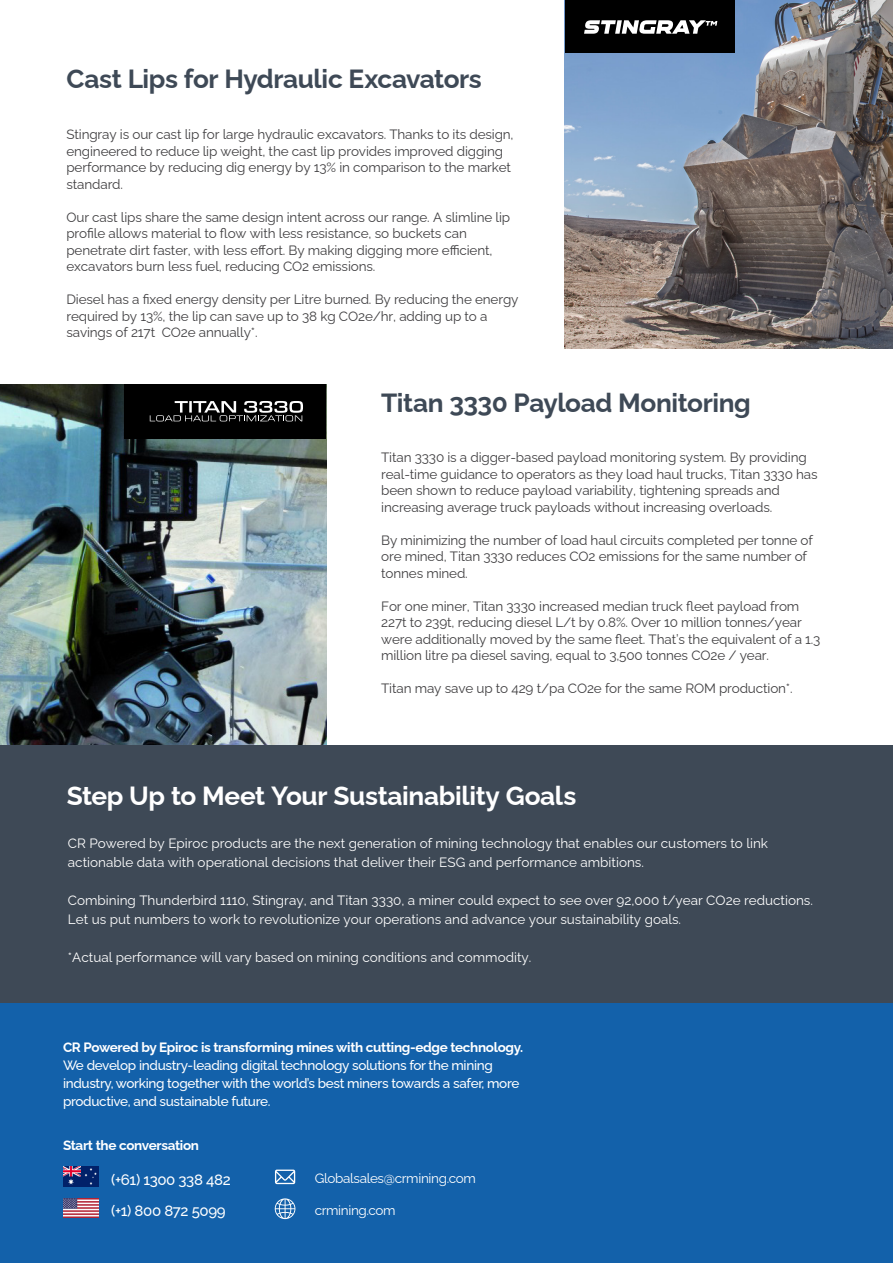
<style>
.page{position:relative;width:893px;height:1263px;background:#fff}
.page>*{position:absolute;margin:0;border:0;box-sizing:border-box;transform-origin:0 0}
.t1{font:700 26.25px "Raleway";letter-spacing:-.015em;color:#3e4956}
.t2{font:700 26.25px "Raleway";letter-spacing:-.015em;color:#fff}
.t3{font:500 15px "Raleway";letter-spacing:-.025em;color:#fff}
.t4{font:13.5px/16.5px "Raleway";letter-spacing:-.01em;color:#414042}
.t5{font:13.5px/18.9px "Raleway";color:#fff}
.t6{font:500 13.5px/18px "Raleway";letter-spacing:-.025em;color:#fff}
.t7{font:700 13.5px "Raleway";letter-spacing:-.025em;color:#fff}
.t8{font:13.5px "Raleway";letter-spacing:-.025em;color:#fff}
</style>
<div class="page">
<img style="left:565px;top:0;width:328px;height:348px">
<img style="left:0;top:384px;width:326px;height:361px">
<div style="left:0;top:745px;width:893px;height:258px;background:#3e4956"></div>
<div style="left:124px;top:384px;width:202px;height:54px;background:#000"></div>
<svg style="left:150px;top:401px;width:153px;height:20px"></svg>
<div style="left:565px;top:0;width:169px;height:53px;background:#000"></div>
<svg style="left:584px;top:20px;width:133px;height:14px"></svg>
<div style="left:0;top:1003px;width:893px;height:260px;background:#1361aa"></div>
<svg style="left:275px;top:1198px;width:20px;height:21px"></svg>
<svg style="left:275px;top:1169px;width:20px;height:15px"></svg>
<img style="left:63px;top:1167px;width:35px;height:19px">
<img style="left:63px;top:1198px;width:35px;height:20px">
<h1 class="t1" style="left:66px;top:58px;width:417px">Cast Lips for Hydraulic Excavators</h1>
<p class="t4" style="left:66px;top:125px;width:449px">Stingray is our cast lip for large hydraulic excavators. Thanks to its design, engineered to reduce lip weight, the cast lip provides improved digging performance by reducing dig energy by 13% in comparison to the market standard.</p>
<p class="t4" style="left:66px;top:207px;width:445px">Our cast lips share the same design intent across our range. A slimline lip profile allows material to flow with less resistance, so buckets can penetrate dirt faster, with less effort. By making digging more efficient, excavators burn less fuel, reducing CO2 emissions.</p>
<p class="t4" style="left:66px;top:290px;width:454px">Diesel has a fixed energy density per Litre burned. By reducing the energy required by 13%, the lip can save up to 38 kg CO2e/hr, adding up to a savings of 217t CO2e annually*.</p>
<h1 class="t1" style="left:381px;top:381px;width:371px">Titan 3330 Payload Monitoring</h1>
<p class="t4" style="left:381px;top:448px;width:438px">Titan 3330 is a digger-based payload monitoring system. By providing real-time guidance to operators as they load haul trucks, Titan 3330 has been shown to reduce payload variability, tightening spreads and increasing average truck payloads without increasing overloads.</p>
<p class="t4" style="left:381px;top:530px;width:433px">By minimizing the number of load haul circuits completed per tonne of ore mined, Titan 3330 reduces CO2 emissions for the same number of tonnes mined.</p>
<p class="t4" style="left:381px;top:596px;width:441px">For one miner, Titan 3330 increased median truck fleet payload from 227t to 239t, reducing diesel L/t by 0.8%. Over 10 million tonnes/year were additionally moved by the same fleet. That’s the equivalent of a 1.3 million litre pa diesel saving, equal to 3,500 tonnes CO2e / year.</p>
<p class="t4" style="left:381px;top:679px;width:413px">Titan may save up to 429 t/pa CO2e for the same ROM production*.</p>
<h1 class="t2" style="left:67px;top:775px;width:511px">Step Up to Meet Your Sustainability Goals</h1>
<p class="t5" style="left:68px;top:832px;width:702px">CR Powered by Epiroc products are the next generation of mining technology that enables our customers to link actionable data with operational decisions that deliver their ESG and performance ambitions.</p>
<p class="t5" style="left:68px;top:889px;width:746px">Combining Thunderbird 1110, Stingray, and Titan 3330, a miner could expect to see over 92,000 t/year CO2e reductions.<br>Let us put numbers to work to revolutionize your operations and advance your sustainability goals.</p>
<p class="t5" style="left:68px;top:946px;width:465px">*Actual performance will vary based on mining conditions and commodity.</p>
<p class="t7" style="left:63px;top:1036px;width:462px">CR Powered by Epiroc is transforming mines with cutting-edge technology.</p>
<p class="t6" style="left:63px;top:1054px;width:458px">We develop industry-leading digital technology solutions for the mining industry, working together with the world’s best miners towards a safer, more productive, and sustainable future.</p>
<p class="t7" style="left:63px;top:1135px;width:138px">Start the conversation</p>
<p class="t3" style="left:111px;top:1167px;width:121px">(+61) 1300 338 482</p>
<p class="t8" style="left:315px;top:1168px;width:163px">Globalsales@crmining.com</p>
<p class="t3" style="left:111px;top:1198px;width:116px">(+1) 800 872 5099</p>
<p class="t8" style="left:315px;top:1199px;width:82px">crmining.com</p>
</div>
